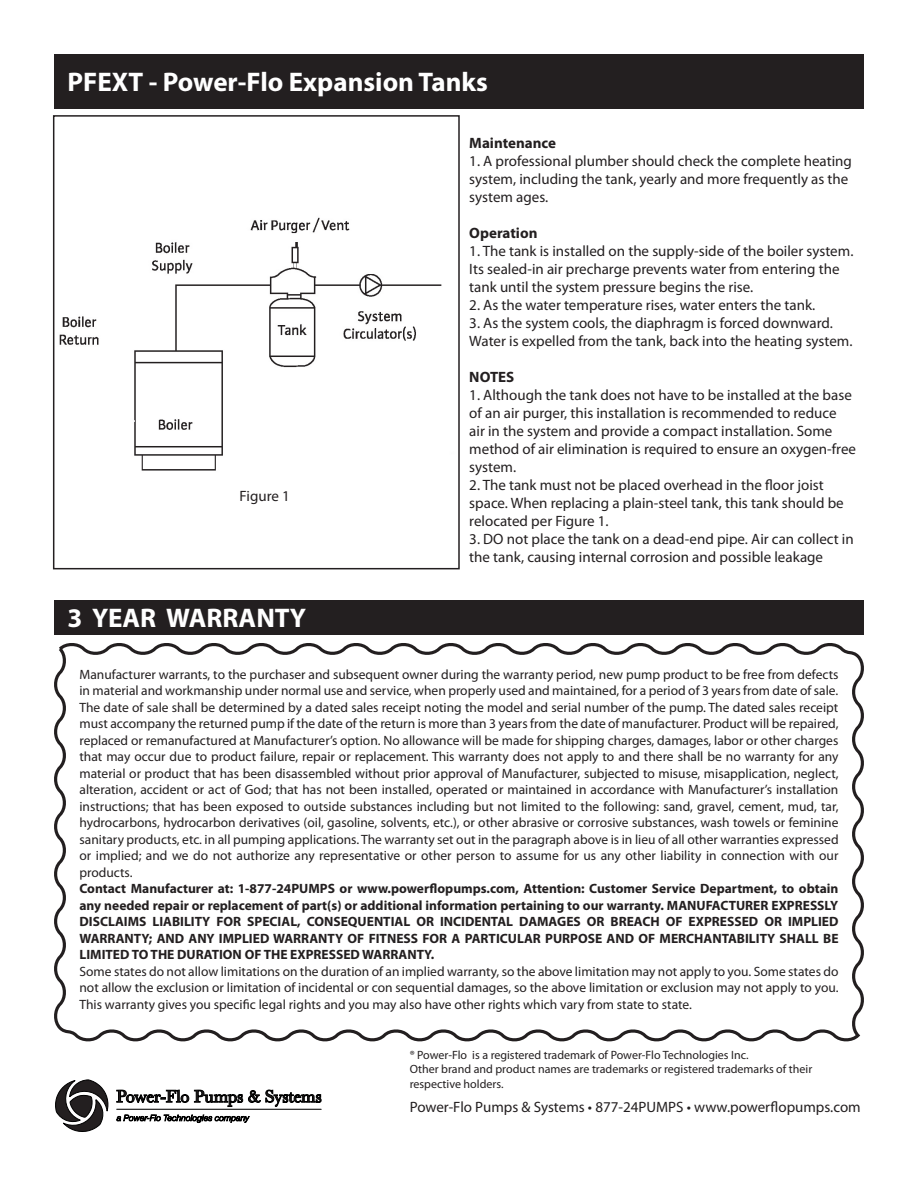
<style>
.page{position:relative;width:918px;height:1188px;background:#fff}
.page>*{position:absolute;margin:0;border:0;box-sizing:border-box;transform-origin:0 0}
.t1{font:700 27px "Myriad Pro";color:#fff}
.t2{font:15px/18px "Myriad Pro";color:#231f20}
.t3{font:700 15px "Myriad Pro";color:#231f20}
.t4{font:13.5px/16.5px "Myriad Pro";color:#231f20;text-align:justify}
.t5{font:700 13.5px/16.5px "Myriad Pro";color:#231f20;text-align:justify}
.t6{font:12px/14.4px "Myriad Pro";color:#231f20}
</style>
<div class="page">
<svg style="left:55px;top:1079px;width:54px;height:53px"></svg>
<hr style="left:117px;top:1109px;width:204px;height:1px;background:#000">
<svg style="left:116px;top:1114px;width:134px;height:9px"></svg>
<svg style="left:116px;top:1089px;width:206px;height:18px"></svg>
<div style="left:54px;top:600px;width:810px;height:34px;background:#231f20"></div>
<div style="left:54px;top:54px;width:810px;height:55px;background:#231f20"></div>
<img style="left:59px;top:217px;width:383px;height:254px">
<div style="left:53px;top:115px;width:407px;height:454px;border:2px solid #231f20"></div>
<svg style="left:54px;top:643px;width:810px;height:399px"></svg>
<p class="t1" style="left:68px;top:65px;width:422px">PFEXT - Power-Flo Expansion Tanks</p>
<p class="t2" style="left:240px;top:487px;width:52px">Figure 1</p>
<p class="t1" style="left:68px;top:601px;width:240px">3 YEAR WARRANTY</p>
<p class="t3" style="left:469px;top:134px;width:88px">Maintenance</p>
<p class="t2" style="left:469px;top:152px;width:384px">1. A professional plumber should check the complete heating system, including the tank, yearly and more frequently as the system ages.</p>
<p class="t3" style="left:469px;top:224px;width:70px">Operation</p>
<p class="t2" style="left:469px;top:242px;width:386px">1. The tank is installed on the supply-side of the boiler system.<br>Its sealed-in air precharge prevents water from entering the tank until the system pressure begins the rise.</p>
<p class="t2" style="left:469px;top:296px;width:348px">2. As the water temperature rises, water enters the tank.</p>
<p class="t2" style="left:469px;top:314px;width:385px">3. As the system cools, the diaphragm is forced downward.<br>Water is expelled from the tank, back into the heating system.</p>
<p class="t3" style="left:469px;top:368px;width:47px">NOTES</p>
<p class="t2" style="left:469px;top:386px;width:388px">1. Although the tank does not have to be installed at the base of an air purger, this installation is recommended to reduce<br>air in the system and provide a compact installation. Some method of air elimination is required to ensure an oxygen-free</p>
<p class="t2" style="left:469px;top:458px;width:48px">system.</p>
<p class="t2" style="left:469px;top:476px;width:376px">2. The tank must not be placed overhead in the floor joist space. When replacing a plain-steel tank, this tank should be relocated per Figure 1.</p>
<p class="t2" style="left:469px;top:530px;width:386px">3. DO not place the tank on a dead-end pipe. Air can collect in the tank, causing internal corrosion and possible leakage</p>
<p class="t4" style="left:80px;top:666px;width:761px">Manufacturer warrants, to the purchaser and subsequent owner during the warranty period, new pump product to be free from defects in material and workmanship under normal use and service, when properly used and maintained, for a period of 3 years from date of sale.<br>The date of sale shall be determined by a dated sales receipt noting the model and serial number of the pump. The dated sales receipt must accompany the returned pump if the date of the return is more than 3 years from the date of manufacturer. Product will be repaired, replaced or remanufactured at Manufacturer’s option. No allowance will be made for shipping charges, damages, labor or other charges that may occur due to product failure, repair or replacement. This warranty does not apply to and there shall be no warranty for any material or product that has been disassembled without prior approval of Manufacturer, subjected to misuse, misapplication, neglect, alteration, accident or act of God; that has not been installed, operated or maintained in accordance with Manufacturer’s installation instructions; that has been exposed to outside substances including but not limited to the following: sand, gravel, cement, mud, tar, hydrocarbons, hydrocarbon derivatives (oil, gasoline, solvents, etc.), or other abrasive or corrosive substances, wash towels or feminine sanitary products, etc. in all pumping applications. The warranty set out in the paragraph above is in lieu of all other warranties expressed or implied; and we do not authorize any representative or other person to assume for us any other liability in connection with our products.</p>
<p class="t5" style="left:80px;top:880px;width:761px">Contact Manufacturer at: 1-877-24PUMPS or www.powerflopumps.com, Attention: Customer Service Department, to obtain any needed repair or replacement of part(s) or additional information pertaining to our warranty. MANUFACTURER EXPRESSLY DISCLAIMS LIABILITY FOR SPECIAL, CONSEQUENTIAL OR INCIDENTAL DAMAGES OR BREACH OF EXPRESSED OR IMPLIED WARRANTY; AND ANY IMPLIED WARRANTY OF FITNESS FOR A PARTICULAR PURPOSE AND OF MERCHANTABILITY SHALL BE LIMITED TO THE DURATION OF THE EXPRESSED WARRANTY.</p>
<p class="t4" style="left:80px;top:963px;width:761px">Some states do not allow limitations on the duration of an implied warranty, so the above limitation may not apply to you. Some states do not allow the exclusion or limitation of incidental or con sequential damages, so the above limitation or exclusion may not apply to you.<br>This warranty gives you specific legal rights and you may also have other rights which vary from state to state.</p>
<p class="t6" style="left:410px;top:1047px;width:340px">® Power-Flo is a registered trademark of Power-Flo Technologies Inc.</p>
<p class="t6" style="left:410px;top:1062px;width:404px">Other brand and product names are trademarks or registered trademarks of their respective holders.</p>
<p class="t2" style="left:410px;top:1098px;width:453px">Power-Flo Pumps &amp; Systems • 877-24PUMPS • www.powerflopumps.com</p>
</div>
